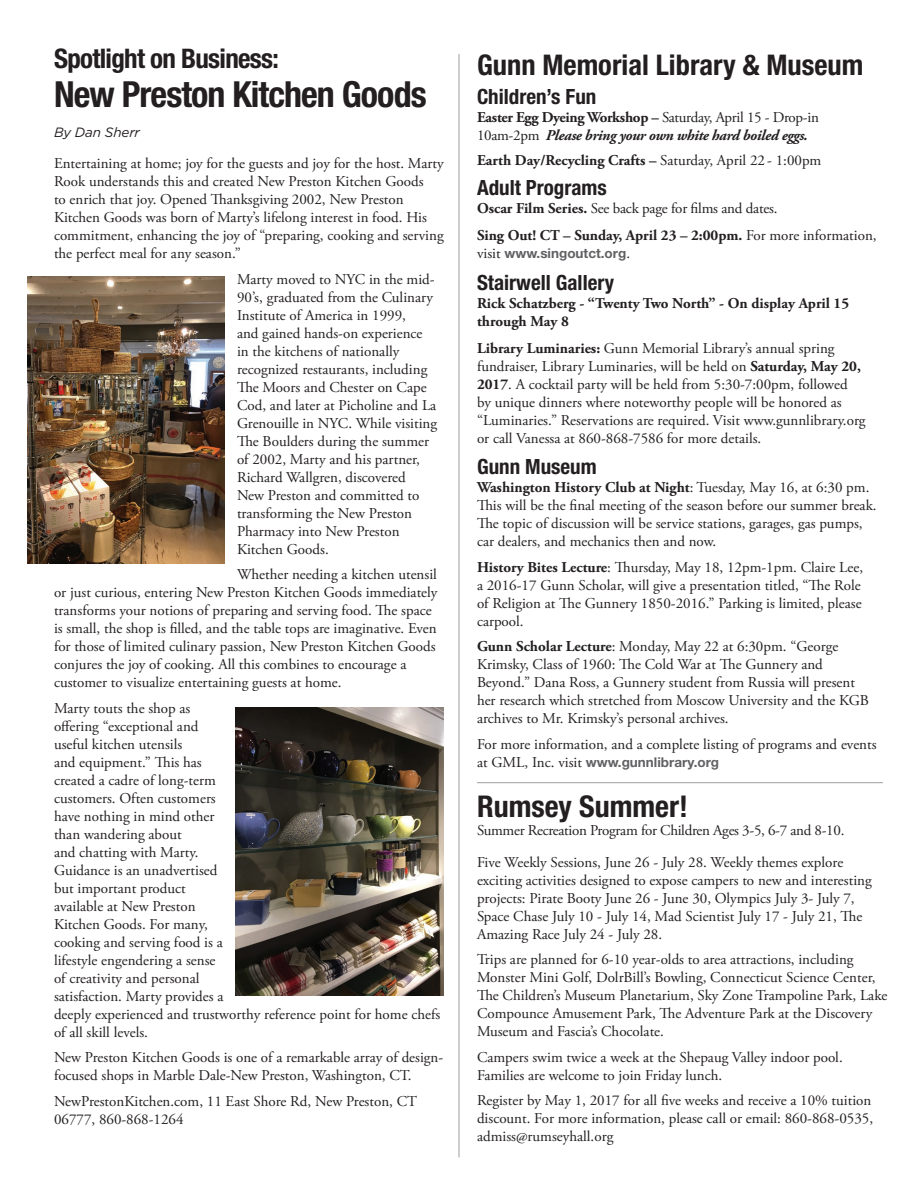
<style>
.page{position:relative;width:918px;height:1188px;background:#fff}
.page>*{position:absolute;margin:0;border:0;box-sizing:border-box;transform-origin:0 0}
.t1{font:700 condensed 36px "Helvetica Neue";letter-spacing:-.025em;color:#231f20}
.t2{font:700 condensed 30px "Helvetica Neue";color:#231f20}
.t3{font:700 condensed 28.5px "Helvetica Neue";color:#231f20}
.t4{font:700 condensed 27px "Helvetica Neue";letter-spacing:-.025em;color:#231f20}
.t5{font:700 condensed 21px "Helvetica Neue";color:#231f20}
.t6{font:15px/18px "Adobe Garamond Pro";color:#231f20}
.t7{font:700 15px/27px "Adobe Garamond Pro";color:#231f20}
.t8{font:15px/31.5px "Adobe Garamond Pro";letter-spacing:-.02em;color:#231f20}
.t9{font:italic 700 15px/18px "Adobe Garamond Pro";letter-spacing:-.02em;color:#231f20}
.t10{font:700 13.5px "Helvetica Neue LT";color:#616164}
.t11{font:italic 13.5px "Gotham";letter-spacing:-.01em;color:#231f20}
.s1{font-style:normal}
.s2{font-weight:400;font-style:normal}
.s3{font-weight:400}
.s4{font-family:"Adobe Garamond Pro";font-weight:400;font-size:15px;color:#231f20}
.s5{font-weight:700}
</style>
<div class="page">
<hr style="left:459px;top:54px;width:1px;height:1103px;background:#9d9fa2">
<img style="left:27px;top:277px;width:198px;height:287px">
<img style="left:235px;top:707px;width:209px;height:288px">
<hr style="left:477px;top:782px;width:406px;height:1px;background:#9d9fa2">
<h3 class="t4" style="left:54px;top:42px;width:227px">Spotlight on Business:</h3>
<h1 class="t1" style="left:54px;top:73px;width:374px">New Preston Kitchen Goods</h1>
<p class="t11" style="left:54px;top:124px;width:88px">By Dan Sherr</p>
<p class="t6" style="left:54px;top:155px;width:391px">Entertaining at home; joy for the guests and joy for the host. Marty Rook understands this and created New Preston Kitchen Goods<br>to enrich that joy. Opened Thanksgiving 2002, New Preston Kitchen Goods was born of Marty’s lifelong interest in food. His commitment, enhancing the joy of “preparing, cooking and serving the perfect meal for any season.”</p>
<p class="t6" style="left:237px;top:271px;width:202px">Marty moved to NYC in the mid-<br>90’s, graduated from the Culinary<br>Institute of America in 1999,<br>and gained hands-on experience in the kitchens of nationally recognized restaurants, including<br>The Moors and Chester on Cape<br>Cod, and later at Picholine and La<br>Grenouille in NYC. While visiting<br>The Boulders during the summer of 2002, Marty and his partner,<br>Richard Wallgren, discovered<br>New Preston and committed to transforming the New Preston<br>Pharmacy into New Preston<br>Kitchen Goods.</p>
<p class="t6" style="left:54px;top:566px;width:385px;text-indent:183px">Whether needing a kitchen utensil or just curious, entering New Preston Kitchen Goods immediately transforms your notions of preparing and serving food. The space is small, the shop is filled, and the table tops are imaginative. Even for those of limited culinary passion, New Preston Kitchen Goods conjures the joy of cooking. All this combines to encourage a customer to visualize entertaining guests at home.</p>
<p class="t6" style="left:54px;top:700px;width:388px">Marty touts the shop as<br>offering “exceptional and<br>useful kitchen utensils<br>and equipment.” This has<br>created a cadre of long-term<br>customers. Often customers<br>have nothing in mind other<br>than wandering about<br>and chatting with Marty.<br>Guidance is an unadvertised<br>but important product<br>available at New Preston<br>Kitchen Goods. For many,<br>cooking and serving food is a<br>lifestyle engendering a sense<br>of creativity and personal<br>satisfaction. Marty provides a<br>deeply experienced and trustworthy reference point for home chefs of all skill levels.</p>
<p class="t6" style="left:54px;top:1049px;width:391px">New Preston Kitchen Goods is one of a remarkable array of design&shy;focused shops in Marble Dale-New Preston, Washington, CT.</p>
<p class="t6" style="left:54px;top:1093px;width:365px">NewPrestonKitchen.com, 11 East Shore Rd, New Preston, CT<br>06777, 860-868-1264</p>
<h3 class="t3" style="left:477px;top:48px;width:388px">Gunn Memorial Library &amp; Museum</h3>
<h3 class="t5" style="left:477px;top:84px;width:121px">Children’s Fun</h3>
<p class="t9" style="left:477px;top:109px;width:343px"><span class="s1">Easter Egg Dyeing Workshop –</span> <span class="s2">Saturday, April 15 - Drop-in<br>10am-2pm</span> Please bring your own white hard boiled eggs.</p>
<p class="t7" style="left:477px;top:148px;width:346px">Earth Day/Recycling Crafts – <span class="s3">Saturday, April 22 - 1:00pm</span></p>
<h3 class="t5" style="left:477px;top:175px;width:131px">Adult Programs</h3>
<p class="t7" style="left:477px;top:196px;width:401px">Oscar Film Series. <span class="s3">See back page for films and dates.<br></span>Sing Out! CT – Sunday, April 23 – 2:00pm. <span class="s3">For more information,</span></p>
<p class="t10" style="left:477px;top:245px;width:155px"><span class="s4">visit</span> www.singoutct.org<span class="s4">.</span></p>
<h3 class="t5" style="left:477px;top:270px;width:139px">Stairwell Gallery</h3>
<p class="t7" style="left:477px;top:295px;width:374px;line-height:18px">Rick Schatzberg - “Twenty Two North” - On display April 15 through May 8</p>
<p class="t6" style="left:477px;top:340px;width:390px"><span class="s5">Library Luminaries:</span> Gunn Memorial Library’s annual spring fundraiser, Library Luminaries, will be held on <span class="s5">Saturday, May 20, 2017</span>. A cocktail party will be held from 5:30-7:00pm, followed<br>by unique dinners where noteworthy people will be honored as “Luminaries.” Reservations are required. Visit www.gunnlibrary.org or call Vanessa at 860-868-7586 for more details.</p>
<h3 class="t5" style="left:477px;top:454px;width:121px">Gunn Museum</h3>
<p class="t6" style="left:477px;top:479px;width:401px"><span class="s5">Washington History Club at Night</span>: Tuesday, May 16, at 6:30 pm.<br>This will be the final meeting of the season before our summer break.<br>The topic of discussion will be service stations, garages, gas pumps, car dealers, and mechanics then and now.</p>
<p class="t6" style="left:477px;top:559px;width:388px"><span class="s5">History Bites Lecture</span>: Thursday, May 18, 12pm-1pm. Claire Lee, a 2016-17 Gunn Scholar, will give a presentation titled, “The Role of Religion at The Gunnery 1850-2016.” Parking is limited, please carpool.</p>
<p class="t6" style="left:477px;top:638px;width:394px"><span class="s5">Gunn Scholar Lecture</span>: Monday, May 22 at 6:30pm. “George Krimsky, Class of 1960: The Cold War at The Gunnery and Beyond.” Dana Ross, a Gunnery student from Russia will present her research which stretched from Moscow University and the KGB archives to Mr. Krimsky’s personal archives.</p>
<p class="t6" style="left:477px;top:736px;width:401px">For more information, and a complete listing of programs and events</p>
<p class="t10" style="left:477px;top:754px;width:244px"><span class="s4">at GML, Inc. visit</span> www.gunnlibrary.org</p>
<h2 class="t2" style="left:477px;top:788px;width:212px">Rumsey Summer!</h2>
<p class="t8" style="left:477px;top:815px;width:369px">Summer Recreation Program for Children Ages 3-5, 6-7 and 8-10.<br>Five Weekly Sessions, June 26 - July 28. Weekly themes explore</p>
<p class="t6" style="left:477px;top:871px;width:396px">exciting activities designed to expose campers to new and interesting projects: Pirate Booty June 26 - June 30, Olympics July 3- July 7, Space Chase July 10 - July 14, Mad Scientist July 17 - July 21, The Amazing Race July 24 - July 28.</p>
<p class="t6" style="left:477px;top:951px;width:412px">Trips are planned for 6-10 year-olds to area attractions, including Monster Mini Golf, DolrBill’s Bowling, Connecticut Science Center, The Children’s Museum Planetarium, Sky Zone Trampoline Park, Lake Compounce Amusement Park, The Adventure Park at the Discovery Museum and Fascia’s Chocolate.</p>
<p class="t6" style="left:477px;top:1048px;width:367px">Campers swim twice a week at the Shepaug Valley indoor pool.<br>Families are welcome to join Friday lunch.</p>
<p class="t6" style="left:477px;top:1092px;width:398px;text-align:justify">Register by May 1, 2017 for all five weeks and receive a 10% tuition discount. For more information, please call or email: 860-868-0535, admiss@rumseyhall.org</p>
</div>
